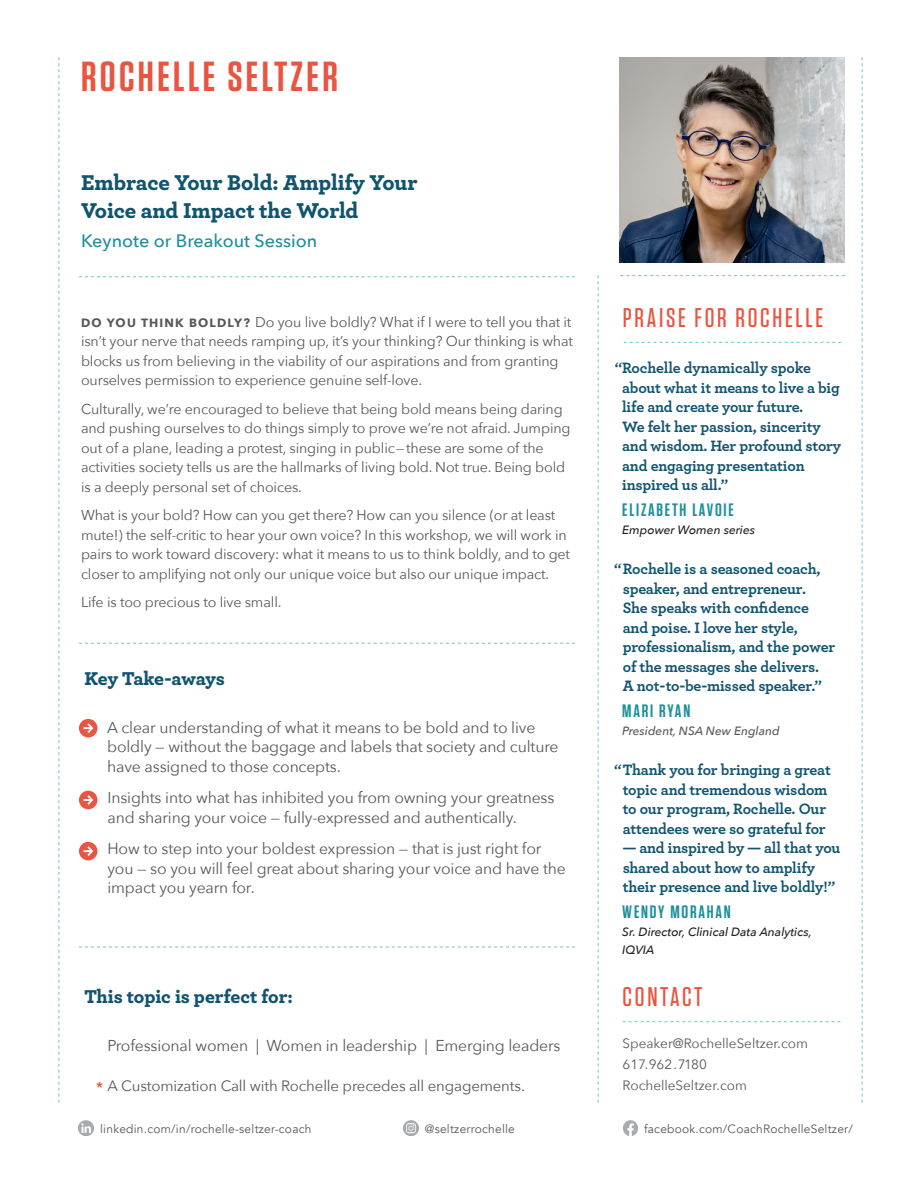
<style>
.page{position:relative;width:918px;height:1188px;background:#fff}
.page>*{position:absolute;margin:0;border:0;box-sizing:border-box;transform-origin:0 0}
.RS_Tungsten_Large_Heads{font:600 42px "Tungsten";letter-spacing:.08em;color:#e85540}
.Red_Tungsten_Heads_w_Rule{font:500 27px "Tungsten";letter-spacing:.1em;color:#e85540}
.Cover_Author_Title{font:900 22.5px/28.5px "Archer";color:#11546e}
.Program_Descriptions_Avenir{font:900 19.5px "Archer";letter-spacing:-.005em;color:#11546e}
.Reviewer_Name{font:600 18px "Tungsten";letter-spacing:.1em;color:#1e8f9c}
.Cover_Author_Title-2{font:500 18px "Avenir Next";color:#1e8f9c}
.Reviewer_Quote{font:700 15.75px/19.5px "Archer";letter-spacing:-.01em;color:#11546e}
.Program_Descriptions_Avenir-2{font:15.75px/19.5px "Avenir Next";letter-spacing:-.01em;color:#57585a}
.Program_Descriptions_Avenir-3{font:500 15.75px "Avenir Next";color:#e85540}
.Program_Descriptions_Avenir-4{font:15px "Avenir Next";letter-spacing:-.01em;color:#57585a}
.Program_Descriptions_Avenir-5{font:14.25px/19.5px "Avenir Next";letter-spacing:-.01em;color:#57585a}
.RS_Avenir_Text{font:13.5px "Avenir Next";color:#57585a}
.RS_Avenir_Text-2{font:12px "Avenir";letter-spacing:.02em;color:#57585a}
.Reviewer_Title{font:italic 500 12px/18px "Avenir Next";color:#231f20}
.Reviewer_Title-2{font:italic 500 12px "Avenir Next";color:#57585a}
.s1{font-weight:700;font-size:12px}
</style>
<div class="page">
<img style="left:79px;top:1121px;width:14px;height:14px">
<img style="left:623px;top:1121px;width:15px;height:14px">
<img style="left:619px;top:57px;width:226px;height:206px">
<svg style="left:79px;top:276px;width:496px;height:1px"></svg>
<svg style="left:620px;top:275px;width:225px;height:1px"></svg>
<svg style="left:58px;top:57px;width:1px;height:1046px"></svg>
<svg style="left:862px;top:57px;width:1px;height:1046px"></svg>
<svg style="left:598px;top:275px;width:1px;height:828px"></svg>
<svg style="left:623px;top:1021px;width:217px;height:1px"></svg>
<img style="left:404px;top:1121px;width:14px;height:14px">
<svg style="left:624px;top:342px;width:217px;height:1px"></svg>
<svg style="left:79px;top:947px;width:496px;height:1px"></svg>
<svg style="left:79px;top:643px;width:496px;height:1px"></svg>
<svg style="left:79px;top:719px;width:19px;height:18px"></svg>
<svg style="left:79px;top:791px;width:19px;height:18px"></svg>
<svg style="left:79px;top:842px;width:19px;height:18px"></svg>
<p class="RS_Tungsten_Large_Heads" style="left:81px;top:54px;width:258px">ROCHELLE SELTZER</p>
<p class="Cover_Author_Title" style="left:81px;top:167px;width:338px">Embrace Your Bold: Amplify Your<br>Voice and Impact the World</p>
<p class="Cover_Author_Title-2" style="left:81px;top:225px;width:238px">Keynote or Breakout Session</p>
<p class="Program_Descriptions_Avenir-5" style="left:81px;top:311px;width:493px"><span class="s1">DO YOU THINK BOLDLY?</span> Do you live boldly? What if I were to tell you that it isn’t your nerve that needs ramping up, it’s your thinking? Our thinking is what blocks us from believing in the viability of our aspirations and from granting ourselves permission to experience genuine self-love.</p>
<p class="Program_Descriptions_Avenir-5" style="left:81px;top:398px;width:491px">Culturally, we’re encouraged to believe that being bold means being daring and pushing ourselves to do things simply to prove we’re not afraid. Jumping out of a plane, leading a protest, singing in public—these are some of the activities society tells us are the hallmarks of living bold. Not true. Being bold is a deeply personal set of choices.</p>
<p class="Program_Descriptions_Avenir-5" style="left:81px;top:505px;width:491px">What is your bold? How can you get there? How can you silence (or at least mute!) the self-critic to hear your own voice? In this workshop, we will work in pairs to work toward discovery: what it means to us to think boldly, and to get closer to amplifying not only our unique voice but also our unique impact.</p>
<p class="Program_Descriptions_Avenir-5" style="left:81px;top:592px;width:202px">Life is too precious to live small.</p>
<p class="Program_Descriptions_Avenir" style="left:84px;top:663px;width:142px">Key Take-aways</p>
<p class="Program_Descriptions_Avenir-2" style="left:107px;top:717px;width:453px">A clear understanding of what it means to be bold and to live boldly — without the baggage and labels that society and culture have assigned to those concepts.</p>
<p class="Program_Descriptions_Avenir-2" style="left:107px;top:787px;width:449px">Insights into what has inhibited you from owning your greatness and sharing your voice — fully-expressed and authentically.</p>
<p class="Program_Descriptions_Avenir-2" style="left:107px;top:838px;width:460px">How to step into your boldest expression — that is just right for you — so you will feel great about sharing your voice and have the impact you yearn for.</p>
<p class="Program_Descriptions_Avenir" style="left:84px;top:981px;width:210px">This topic is perfect for:</p>
<p class="Program_Descriptions_Avenir-2" style="left:107px;top:1035px;width:455px">Professional women | Women in leadership | Emerging leaders</p>
<p class="Program_Descriptions_Avenir-4" style="left:107px;top:1073px;width:419px">A Customization Call with Rochelle precedes all engagements.</p>
<p class="Program_Descriptions_Avenir-3" style="left:96px;top:1074px;width:9px">*</p>
<p class="Red_Tungsten_Heads_w_Rule" style="left:623px;top:304px;width:202px">PRAISE FOR ROCHELLE</p>
<p class="Reviewer_Quote" style="left:622px;top:357px;width:221px;text-indent:-7px">“Rochelle dynamically spoke about what it means to live a big life and create your future.<br>We felt her passion, sincerity and wisdom. Her profound story and engaging presentation inspired us all.”</p>
<p class="Reviewer_Name" style="left:622px;top:500px;width:113px">ELIZABETH LAVOIE</p>
<p class="Reviewer_Title" style="left:622px;top:520px;width:134px">Empower Women series</p>
<p class="Reviewer_Quote" style="left:623px;top:558px;width:214px;text-indent:-9px">“Rochelle is a seasoned coach, speaker, and entrepreneur.<br>She speaks with confidence and poise. I love her style, professionalism, and the power of the messages she delivers.<br>A not-to-be-missed speaker.”</p>
<p class="Reviewer_Name" style="left:622px;top:701px;width:69px">MARI RYAN</p>
<p class="Reviewer_Title-2" style="left:622px;top:721px;width:159px">President, NSA New England</p>
<p class="Reviewer_Quote" style="left:614px;top:759px;width:218px;text-align:center">“Thank you for bringing a great topic and tremendous wisdom to our program, Rochelle. Our attendees were so grateful for</p>
<p class="Reviewer_Quote" style="left:623px;top:837px;width:219px">— and inspired by — all that you shared about how to amplify their presence and live boldly!”</p>
<p class="Reviewer_Name" style="left:622px;top:902px;width:110px">WENDY MORAHAN</p>
<p class="Reviewer_Title" style="left:622px;top:922px;width:191px">Sr. Director, Clinical Data Analytics,<br>IQVIA</p>
<p class="Red_Tungsten_Heads_w_Rule" style="left:623px;top:983px;width:82px">CONTACT</p>
<p class="RS_Avenir_Text" style="left:623px;top:1032px;width:187px">Speaker@RochelleSeltzer.com</p>
<p class="RS_Avenir_Text" style="left:623px;top:1053px;width:86px">617.962.7180</p>
<p class="RS_Avenir_Text" style="left:623px;top:1074px;width:126px">RochelleSeltzer.com</p>
<p class="RS_Avenir_Text-2" style="left:100px;top:1121px;width:213px">linkedin.com/in/rochelle-seltzer-coach</p>
<p class="RS_Avenir_Text-2" style="left:644px;top:1121px;width:210px">facebook.com/CoachRochelleSeltzer/</p>
<p class="RS_Avenir_Text-2" style="left:425px;top:1121px;width:92px">@seltzerrochelle</p>
</div>
